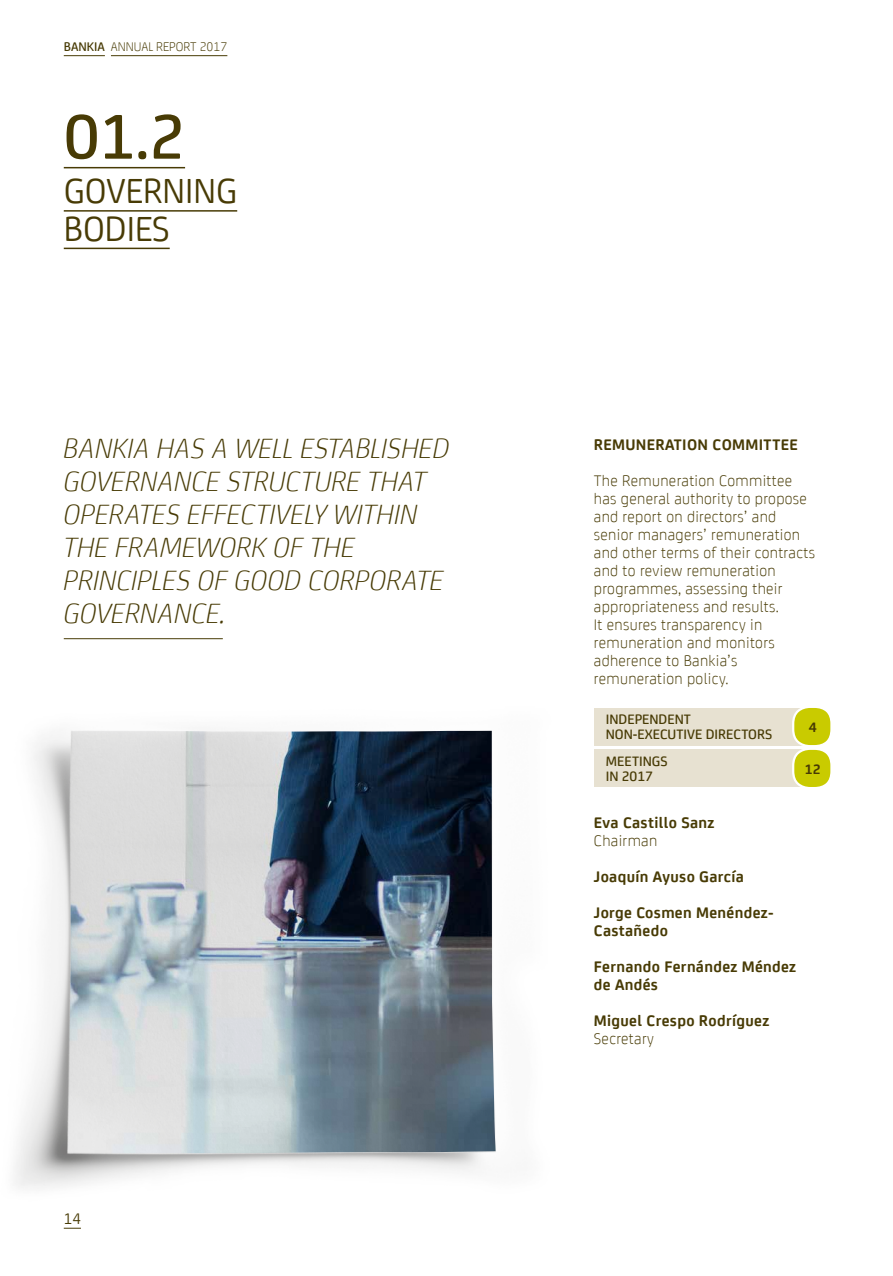
<style>
.page{position:relative;width:893px;height:1276px;background:#fff}
.page>*{position:absolute;margin:0;border:0;box-sizing:border-box;transform-origin:0 0}
.t1{font:500 67.5px "Bankia";color:#483b05}
.t2{font:37.5px/37.5px "Bankia";color:#483b05}
.t3{font:italic 300 30px/33px "Bankia";color:#483b05}
.t4{font:300 16.5px/18px "Bankia";letter-spacing:.02em;color:#483b05}
.t5{font:700 16.5px/36px "Bankia";letter-spacing:.02em;color:#483b05}
.t6{font:16.5px "Bankia";color:#483b05}
.t7{font:500 14.7px/14.7px "Bankia";color:#483b05}
.t8{font:700 14.7px "Bankia";color:#483b05}
.t9{font:300 13.5px "Bankia";color:#483b05}
.s1{font-weight:500}
</style>
<div class="page">
<img style="left:15px;top:730px;width:477px;height:499px">
<img style="left:68px;top:731px;width:428px;height:422px">
<hr style="left:64px;top:210px;width:173px;height:2px;background:#483b05">
<hr style="left:64px;top:248px;width:106px;height:1px;background:#483b05">
<hr style="left:64px;top:167px;width:121px;height:1px;background:#483b05">
<svg style="left:64px;top:1227px;width:17px;height:1px"></svg>
<div style="left:594px;top:708px;width:218px;height:37px;background:#e7e1d1"></div>
<div style="left:594px;top:749px;width:218px;height:38px;background:#e7e1d1"></div>
<svg style="left:791px;top:708px;width:40px;height:79px"></svg>
<hr style="left:64px;top:638px;width:159px;height:1px;background:#483b05">
<hr style="left:64px;top:55px;width:41px;height:1px;background:#483b05">
<hr style="left:111px;top:55px;width:116px;height:1px;background:#483b05">
<p class="t9" style="left:64px;top:37px;width:165px"><span class="s1">BANKIA</span> ANNUAL REPORT 2017</p>
<h1 class="t1" style="left:64px;top:87px;width:123px">01.2</h1>
<h2 class="t2" style="left:64px;top:170px;width:175px">GOVERNING<br>BODIES</h2>
<h3 class="t3" style="left:64px;top:430px;width:388px">BANKIA HAS A WELL ESTABLISHED<br>GOVERNANCE STRUCTURE THAT<br>OPERATES EFFECTIVELY WITHIN<br>THE FRAMEWORK OF THE<br>PRINCIPLES OF GOOD CORPORATE<br>GOVERNANCE.</h3>
<p class="t6" style="left:64px;top:1206px;width:19px">14</p>
<p class="t5" style="left:594px;top:425px;width:205px">REMUNERATION COMMITTEE</p>
<p class="t4" style="left:594px;top:471px;width:223px">The Remuneration Committee has general authority to propose and report on directors’ and senior managers’ remuneration and other terms of their contracts and to review remuneration programmes, assessing their appropriateness and results.<br>It ensures transparency in remuneration and monitors adherence to Bankia’s remuneration policy.</p>
<p class="t7" style="left:606px;top:711px;width:168px">INDEPENDENT<br>NON-EXECUTIVE DIRECTORS</p>
<p class="t8" style="left:809px;top:716px;width:9px">4</p>
<p class="t7" style="left:606px;top:753px;width:63px">MEETINGS<br>IN 2017</p>
<p class="t8" style="left:805px;top:758px;width:17px">12</p>
<p class="t5" style="left:594px;top:803px;width:122px">Eva Castillo Sanz</p>
<p class="t4" style="left:594px;top:831px;width:65px">Chairman</p>
<p class="t5" style="left:594px;top:858px;width:181px">Joaquín Ayuso García<br>Jorge Cosmen Menéndez-</p>
<p class="t5" style="left:594px;top:912px;width:204px">Castañedo<br>Fernando Fernández Méndez</p>
<p class="t5" style="left:594px;top:966px;width:177px">de Andés<br>Miguel Crespo Rodríguez</p>
<p class="t4" style="left:594px;top:1029px;width:61px">Secretary</p>
</div>
